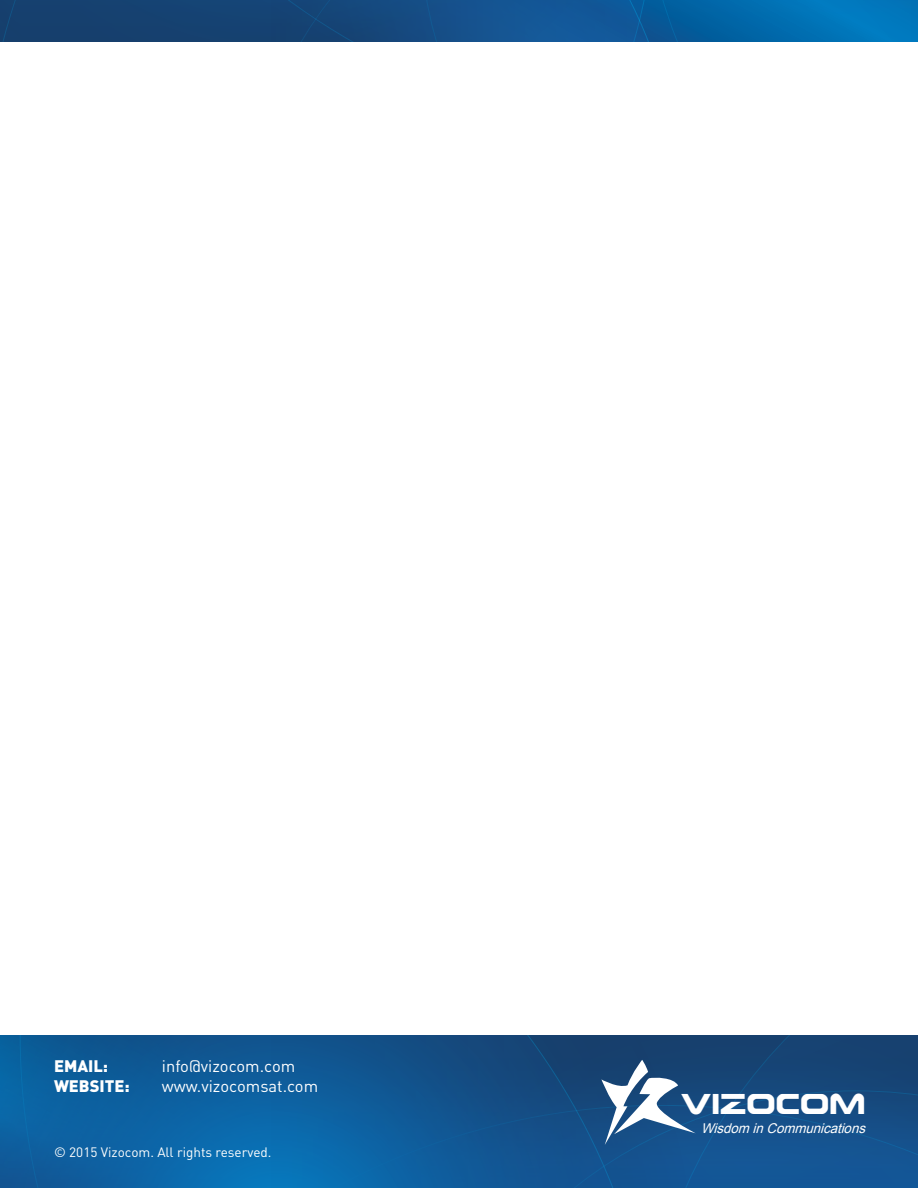
<style>
.page{position:relative;width:918px;height:1188px;background:#fff}
.page>*{position:absolute;margin:0;border:0;box-sizing:border-box;transform-origin:0 0}
.t1{font:28.5px "Earth Normal";color:#fff}
.t2{font:16.5px "DIN Pro";color:#fff}
.t3{font:900 16.5px "DIN Pro";color:#fff}
.t4{font:13.5px "DIN Pro";color:#fff}
.t5{font:italic 13.5px "Arial";color:#fff}
</style>
<div class="page">
<svg style="left:0;top:1035px;width:601px;height:153px;background:#0f5a97"></svg>
<svg style="left:0;top:0;width:918px;height:42px;background:#0f538c"></svg>
<svg style="left:601px;top:1035px;width:317px;height:153px;background:#1f5388"></svg>
<p class="t3" style="left:54px;top:1055px;width:56px">EMAIL:</p>
<p class="t2" style="left:162px;top:1055px;width:135px">info@vizocom.com</p>
<p class="t3" style="left:54px;top:1075px;width:77px">WEBSITE:</p>
<p class="t2" style="left:162px;top:1075px;width:158px">www.vizocomsat.com</p>
<p class="t4" style="left:54px;top:1143px;width:219px">© 2015 Vizocom. All rights reserved.</p>
<h1 class="t1" style="left:681px;top:1083px;width:186px">VIZOCOM</h1>
<p class="t5" style="left:701px;top:1119px;width:170px">Wisdom inCommunications</p>
</div>
